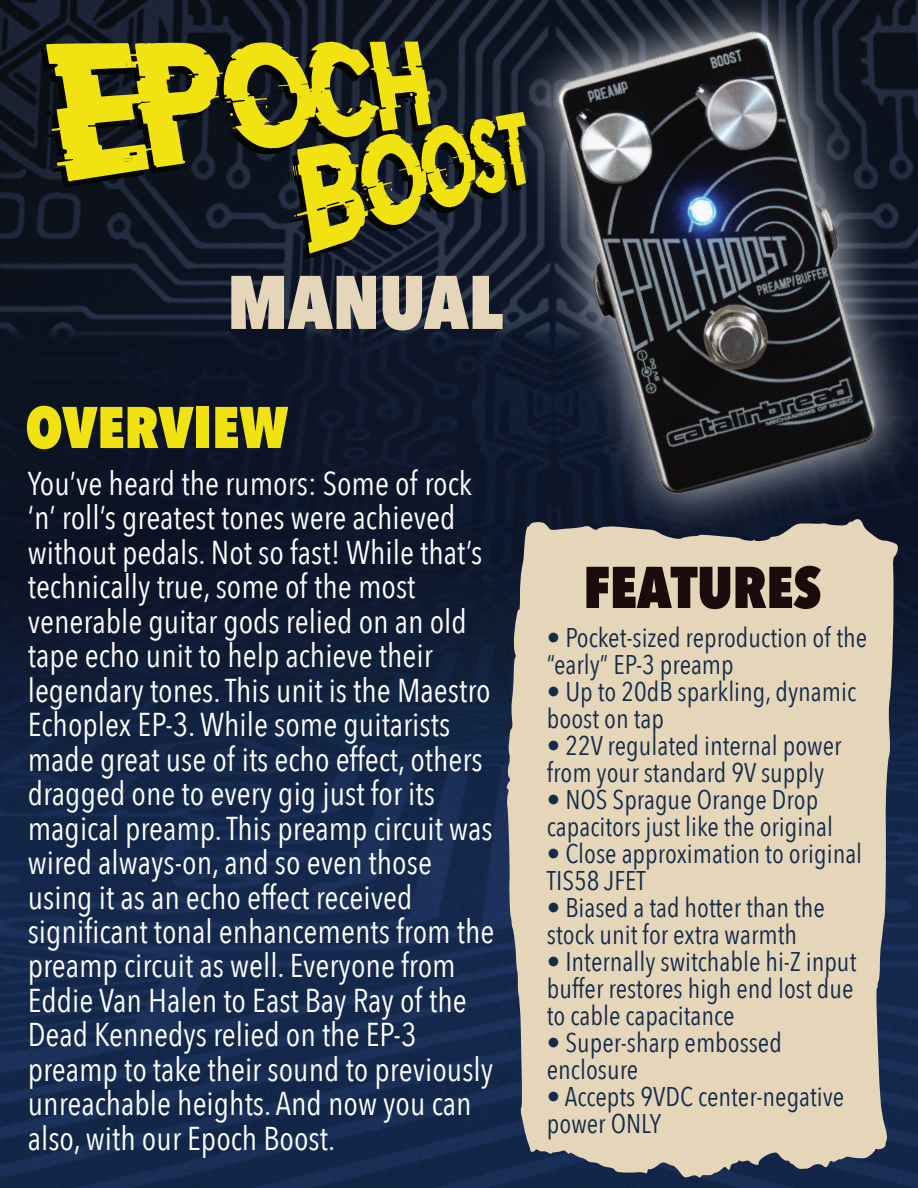
<style>
.page{position:relative;width:918px;height:1188px;background:#fff}
.page>*{position:absolute;margin:0;border:0;box-sizing:border-box;transform-origin:0 0}
.t1{font:800 75px "Avenir Next Condensed";color:#e6d6b9}
.t2{font:800 58.2px "Avenir Next Condensed";color:#f1e311}
.t3{font:800 58.2px "Avenir Next Condensed";color:#1a0c0d}
.t4{font:33px/34.5px "Avenir Next Condensed";color:#fff}
.t5{font:27px/27px "Avenir Next Condensed";color:#142b4c}
</style>
<div class="page">
<img style="left:0;top:0;width:918px;height:1188px">
<img style="left:492px;top:0;width:426px;height:558px">
<img style="left:540px;top:23px;width:353px;height:478px">
<svg style="left:506px;top:518px;width:393px;height:660px;background:#d1c4ad"></svg>
<svg style="left:41px;top:41px;width:485px;height:219px;background:#61601c"></svg>
<h1 class="t1" style="left:227px;top:256px;width:278px">MANUAL</h1>
<h2 class="t2" style="left:26px;top:391px;width:264px">OVERVIEW</h2>
<p class="t4" style="left:28px;top:464px;width:468px">You’ve heard the rumors: Some of rock ‘n’ roll’s greatest tones were achieved without pedals. Not so fast! While that’s technically true, some of the most venerable guitar gods relied on an old tape echo unit to help achieve their legendary tones. This unit is the Maestro Echoplex EP-3. While some guitarists made great use of its echo effect, others dragged one to every gig just for its magical preamp. This preamp circuit was wired always-on, and so even those using it as an echo effect received significant tonal enhancements from the preamp circuit as well. Everyone from Eddie Van Halen to East Bay Ray of the Dead Kennedys relied on the EP-3 preamp to take their sound to previously unreachable heights. And now you can also, with our Epoch Boost.</p>
<h2 class="t3" style="left:583px;top:551px;width:239px">FEATURES</h2>
<p class="t5" style="left:547px;top:623px;width:322px">• Pocket-sized reproduction of the “early” EP-3 preamp</p>
<p class="t5" style="left:547px;top:677px;width:311px">• Up to 20dB sparkling, dynamic boost on tap</p>
<p class="t5" style="left:547px;top:731px;width:296px">• 22V regulated internal power from your standard 9V supply</p>
<p class="t5" style="left:547px;top:785px;width:288px">• NOS Sprague Orange Drop capacitors just like the original</p>
<p class="t5" style="left:547px;top:839px;width:317px">• Close approximation to original<br>TIS58 JFET</p>
<p class="t5" style="left:547px;top:893px;width:279px">• Biased a tad hotter than the stock unit for extra warmth</p>
<p class="t5" style="left:547px;top:947px;width:311px;text-align:justify">• Internally switchable hi-Z input buffer restores high end lost due to cable capacitance</p>
<p class="t5" style="left:547px;top:1028px;width:237px">• Super-sharp embossed enclosure</p>
<p class="t5" style="left:547px;top:1082px;width:299px">• Accepts 9VDC center-negative power ONLY</p>
</div>
